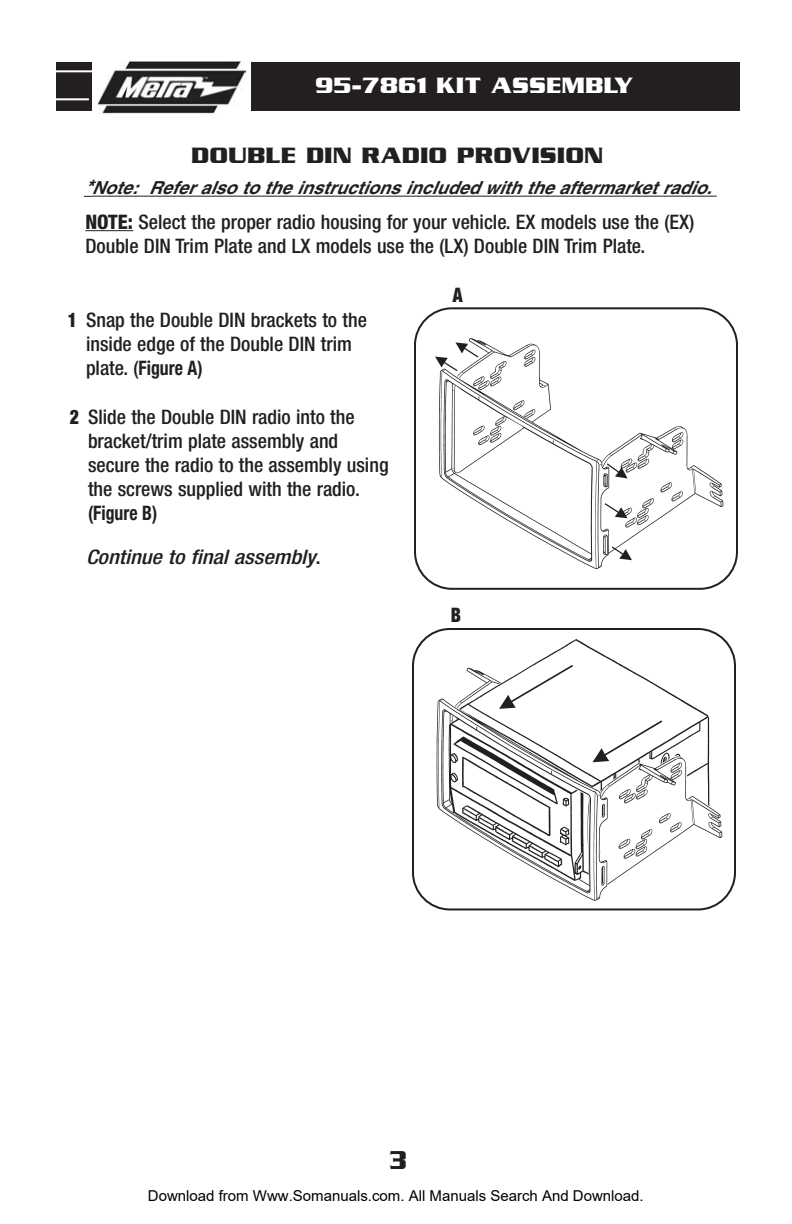
<style>
.page{position:relative;width:792px;height:1224px;background:#fff}
.page>*{position:absolute;margin:0;border:0;box-sizing:border-box;transform-origin:0 0}
.t1{font:700 28px "Serpentine ICG";color:#231f20;scale:.87 1}
.t2{font:700 24px "Serpentine ICG";color:#231f20}
.t3{font:700 24px "Serpentine ICG";color:#fff}
.t4{font:500 condensed 20px/24px "Helvetica Neue";color:#231f20}
.t5{font:italic 500 condensed 20px "Helvetica Neue";color:#231f20;scale:1.12 1}
.t6{font:700 condensed 20px "Helvetica Neue";color:#231f20;scale:.89 1}
.t7{font:900 condensed 20px "Helvetica Neue";color:#231f20;scale:.89 1}
.t8{font:italic 700 18px "Helvetica";color:#231f20}
.t9{font:15px "Arial";color:#000}
.s1{font-size:20px}
.s2{font-weight:800}
.s3{font-weight:700}
.s4{font-style:normal}
</style>
<div class="page">
<div style="left:56px;top:62px;width:684px;height:48px;background:#231f20"></div>
<div style="left:93px;top:39px;width:158px;height:89px;background:#fff"></div>
<img style="left:97px;top:61px;width:148px;height:52px">
<hr style="left:0;top:98px;width:89px;height:2px;background:#fff">
<hr style="left:0;top:70px;width:92px;height:2px;background:#fff">
<svg style="left:412px;top:628px;width:324px;height:282px"></svg>
<svg style="left:414px;top:307px;width:324px;height:283px"></svg>
<hr style="left:92px;top:196px;width:625px;height:1px;background:#231f20">
<svg style="left:85px;top:230px;width:48px;height:1px"></svg>
<p class="t3" style="left:315px;top:71px;width:320px">95-7861 KIT ASSEMBLY</p>
<p class="t2" style="left:191px;top:140px;width:414px">DOUBLE DIN RADIO PROVISION</p>
<p class="t8" style="left:84px;top:181px;width:633px"><span class="s1">*</span>Note: Refer also to the instructions included with the aftermarket radio.</p>
<p class="t4" style="left:85px;top:211px;width:611px"><span class="s2">NOTE:</span> Select the proper radio housing for your vehicle. EX models use the (EX)<br>Double DIN Trim Plate and LX models use the (LX) Double DIN Trim Plate.</p>
<p class="t7" style="left:68px;top:313px;width:12px">1</p>
<p class="t4" style="left:86px;top:310px;width:282px">Snap the Double DIN brackets to the inside edge of the Double DIN trim plate. (<span class="s3">Figure A)</span></p>
<p class="t7" style="left:70px;top:409px;width:12px">2</p>
<p class="t4" style="left:88px;top:406px;width:302px">Slide the Double DIN radio into the bracket/trim plate assembly and secure the radio to the assembly using the screws supplied with the radio.</p>
<p class="t6" style="left:88px;top:505px;width:79px">(Figure B)</p>
<p class="t5" style="left:86px;top:550px;width:211px">Continue to final assembly<span class="s4">.</span></p>
<p class="t7" style="left:453px;top:287px;width:13px">A</p>
<p class="t7" style="left:451px;top:608px;width:13px">B</p>
<h1 class="t1" style="left:389px;top:1143px;width:22px">3</h1>
<p class="t9" style="left:148px;top:1187px;width:497px">Download from Www.Somanuals.com. All Manuals Search And Download.</p>
</div>
